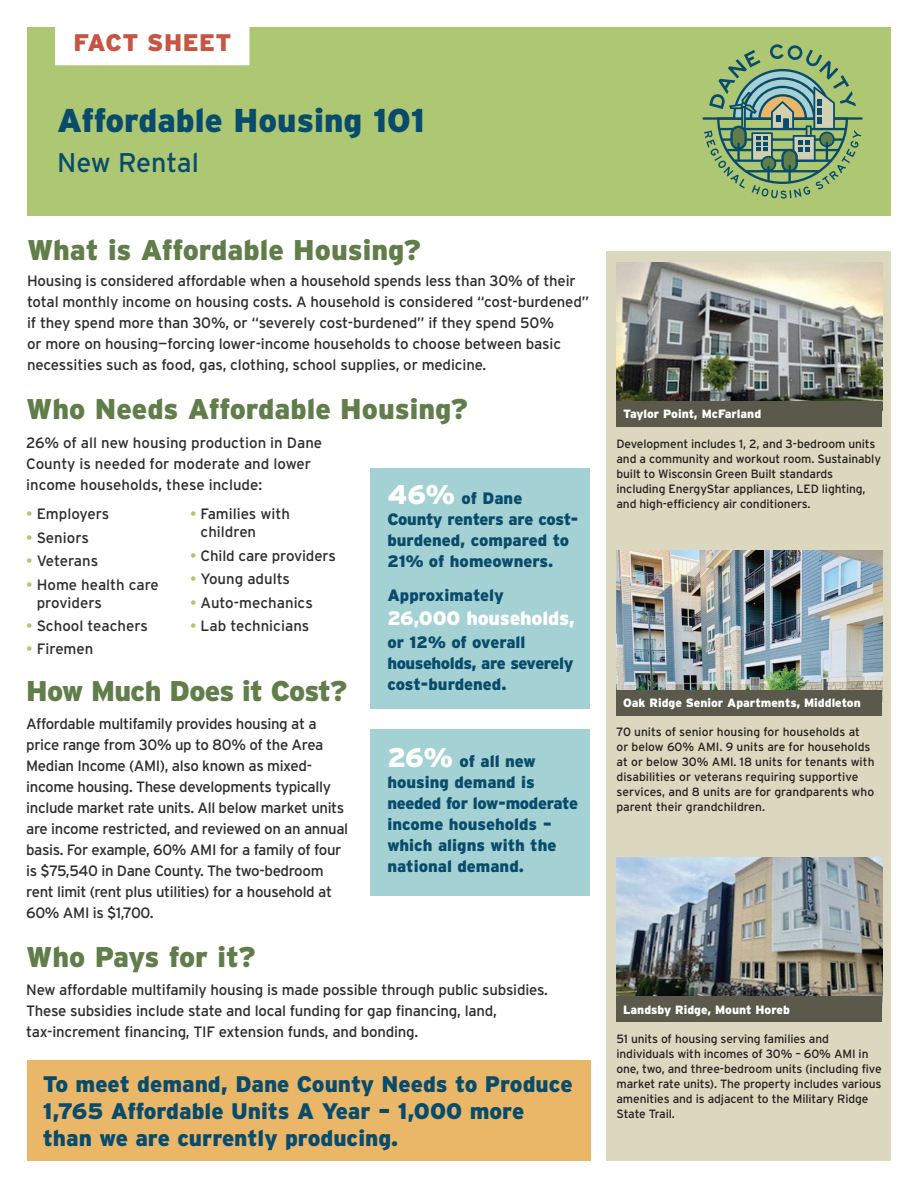
<style>
.page{position:relative;width:918px;height:1188px;background:#fff}
.page>*{position:absolute;margin:0;border:0;box-sizing:border-box;transform-origin:0 0}
.t1{font:900 33px "Interstate";color:#094b6b}
.t2{font:900 28.5px "Interstate";color:#617d4a}
.t3{font:900 28.5px "Interstate";letter-spacing:-.025em;color:#617d4a}
.t4{font:27px "Interstate";letter-spacing:-.005em;color:#094b6b}
.t5{font:900 24px "Interstate";letter-spacing:.015em;color:#c65543}
.t6{font:900 22.5px/27px "Interstate";color:#094b6b}
.t7{font:900 19.5px "Interstate";letter-spacing:-.01em;color:#fff}
.t8{font:900 16.5px/21px "Interstate";color:#094b6b}
.t9{font:900 16.5px/21px "Interstate";letter-spacing:-.025em;color:#094b6b}
.t10{font:15px/21px "Interstate";letter-spacing:-.015em;color:#2e2b2c}
.t11{font:12px/15px "Interstate";letter-spacing:-.01em;color:#231f20}
.t12{font:900 12px "Interstate";color:#fff}
.s1{font-size:27px;color:#fff}
.s2{color:#adc772}
</style>
<div class="page">
<div style="left:370px;top:468px;width:220px;height:241px;background:#a4d1d3"></div>
<div style="left:27px;top:1061px;width:563px;height:100px;background:#eab768"></div>
<div style="left:370px;top:729px;width:220px;height:166px;background:#a4d1d3"></div>
<div style="left:606px;top:251px;width:285px;height:910px;background:#dbd8bf"></div>
<div style="left:27px;top:27px;width:864px;height:189px;background:#adc772"></div>
<img style="left:616px;top:262px;width:266px;height:139px">
<img style="left:616px;top:550px;width:266px;height:140px">
<img style="left:616px;top:858px;width:266px;height:138px">
<div style="left:616px;top:401px;width:266px;height:26px;background:#5a594c"></div>
<div style="left:616px;top:690px;width:266px;height:26px;background:#5a594c"></div>
<div style="left:616px;top:996px;width:266px;height:26px;background:#5a594c"></div>
<hr style="left:702px;top:117px;width:161px;height:3px;background:#094b6b">
<svg style="left:704px;top:44px;width:157px;height:155px;background:#88a978"></svg>
<h3 class="t5" style="left:73px;top:29px;width:160px">FACT SHEET</h3>
<h1 class="t1" style="left:57px;top:101px;width:369px">Affordable Housing 101</h1>
<h3 class="t4" style="left:57px;top:148px;width:143px">New Rental</h3>
<h2 class="t2" style="left:27px;top:234px;width:395px">What is Affordable Housing?</h2>
<p class="t10" style="left:27px;top:271px;width:564px">Housing is considered affordable when a household spends less than 30% of their total monthly income on housing costs. A household is considered “cost-burdened” if they spend more than 30%, or “severely cost-burdened” if they spend 50%<br>or more on housing—forcing lower-income households to choose between basic necessities such as food, gas, clothing, school supplies, or medicine.</p>
<h2 class="t2" style="left:26px;top:392px;width:443px">Who Needs Affordable Housing?</h2>
<p class="t10" style="left:26px;top:432px;width:297px">26% of all new housing production in Dane<br>County is needed for moderate and lower income households, these include:</p>
<p class="t8" style="left:387px;top:487px;width:193px"><span class="s1">46%</span> of Dane<br>County renters are cost&shy;burdened, compared to<br>21% of homeowners.</p>
<p class="t8" style="left:387px;top:585px;width:118px">Approximately</p>
<h3 class="t7" style="left:387px;top:607px;width:189px">26,000 households,</h3>
<p class="t9" style="left:387px;top:631px;width:188px">or 12% of overall households, are severely cost-burdened.</p>
<p class="t10" style="left:26px;top:504px;width:85px"><span class="s2">•</span> Employers</p>
<p class="t10" style="left:26px;top:527px;width:64px"><span class="s2">•</span> Seniors</p>
<p class="t10" style="left:26px;top:550px;width:73px"><span class="s2">•</span> Veterans</p>
<p class="t10" style="left:37px;top:575px;width:124px;line-height:18px;text-indent:-10px"><span class="s2">•</span> Home health care providers</p>
<p class="t10" style="left:26px;top:615px;width:123px"><span class="s2">•</span> School teachers</p>
<p class="t10" style="left:26px;top:639px;width:69px"><span class="s2">•</span> Firemen</p>
<p class="t10" style="left:201px;top:505px;width:91px;line-height:18px;text-indent:-10px"><span class="s2">•</span> Families with children</p>
<p class="t10" style="left:190px;top:545px;width:147px"><span class="s2">•</span> Child care providers</p>
<p class="t10" style="left:190px;top:568px;width:102px"><span class="s2">•</span> Young adults</p>
<p class="t10" style="left:190px;top:592px;width:124px"><span class="s2">•</span> Auto-mechanics</p>
<p class="t10" style="left:190px;top:615px;width:121px"><span class="s2">•</span> Lab technicians</p>
<h2 class="t3" style="left:26px;top:674px;width:322px">How Much Does it Cost?</h2>
<p class="t10" style="left:26px;top:713px;width:324px">Affordable multifamily provides housing at a price range from 30% up to 80% of the Area Median Income (AMI), also known as mixed&shy;income housing. These developments typically include market rate units. All below market units are income restricted, and reviewed on an annual basis. For example, 60% AMI for a family of four is $75,540 in Dane County. The two-bedroom rent limit (rent plus utilities) for a household at 60% AMI is $1,700.</p>
<h2 class="t2" style="left:26px;top:940px;width:231px">Who Pays for it?</h2>
<p class="t10" style="left:26px;top:979px;width:523px">New affordable multifamily housing is made possible through public subsidies.<br>These subsidies include state and local funding for gap financing, land, tax-increment financing, TIF extension funds, and bonding.</p>
<p class="t8" style="left:387px;top:751px;width:192px"><span class="s1">26%</span> of all new housing demand is needed for low-moderate income households – which aligns with the national demand.</p>
<h3 class="t6" style="left:43px;top:1070px;width:531px">To meet demand, Dane County Needs to Produce<br>1,765 Affordable Units A Year – 1,000 more than we are currently producing.</h3>
<p class="t12" style="left:623px;top:407px;width:139px">Taylor Point, McFarland</p>
<p class="t11" style="left:617px;top:436px;width:266px">Development includes 1, 2, and 3-bedroom units and a community and workout room. Sustainably built to Wisconsin Green Built standards including EnergyStar appliances, LED lighting, and high-efficiency air conditioners.</p>
<p class="t12" style="left:623px;top:696px;width:239px">Oak Ridge Senior Apartments, Middleton</p>
<p class="t11" style="left:617px;top:725px;width:260px">70 units of senior housing for households at or below 60% AMI. 9 units are for households at or below 30% AMI. 18 units for tenants with disabilities or veterans requiring supportive services, and 8 units are for grandparents who parent their grandchildren.</p>
<p class="t12" style="left:623px;top:1003px;width:168px">Landsby Ridge, Mount Horeb</p>
<p class="t11" style="left:617px;top:1032px;width:267px">51 units of housing serving families and individuals with incomes of 30% – 60% AMI in one, two, and three-bedroom units (including five market rate units). The property includes various amenities and is adjacent to the Military Ridge State Trail.</p>
</div>
